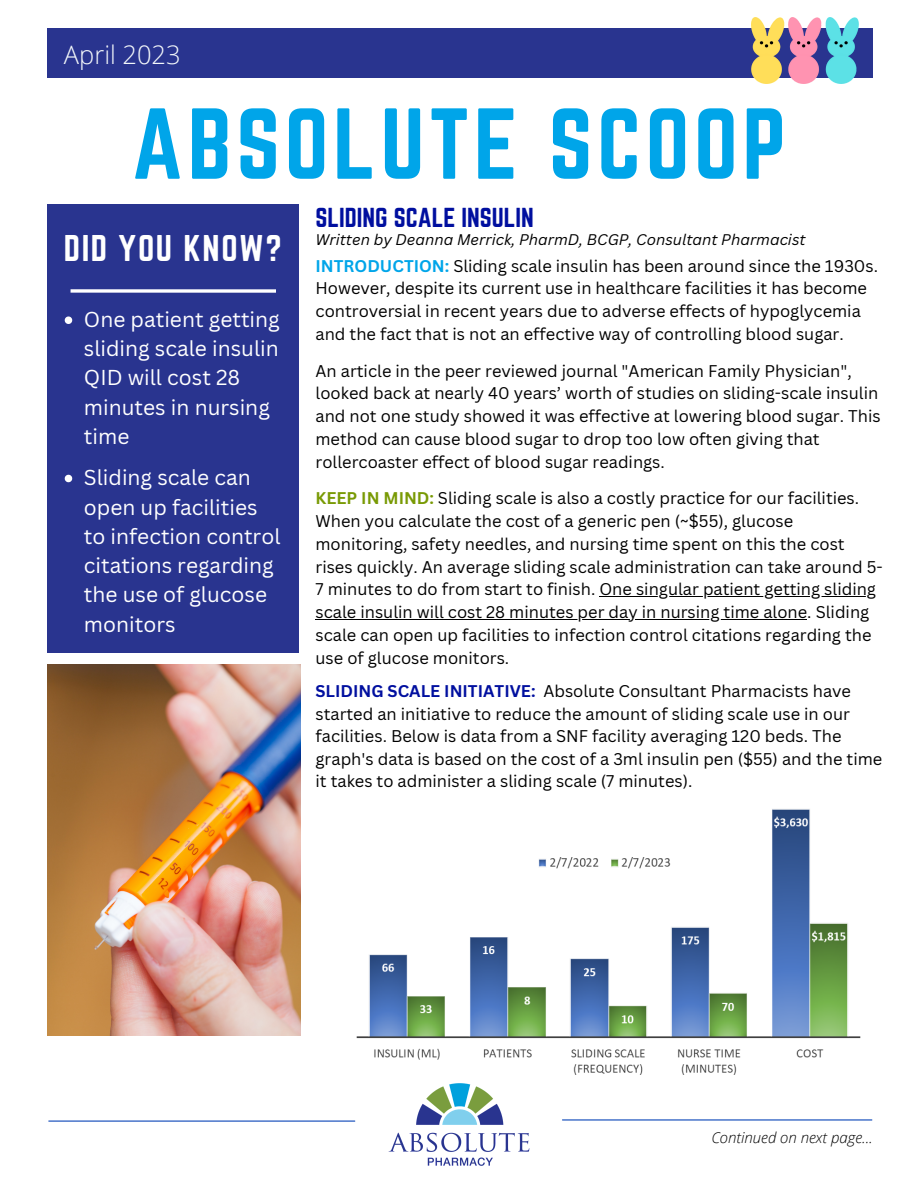
<style>
.page{position:relative;width:918px;height:1188px;background:#fff}
.page>*{position:absolute;margin:0;border:0;box-sizing:border-box;transform-origin:0 0}
.t1{font:88.05px "Norwester";letter-spacing:.05em;color:#00a5e9}
.t2{font:32.55px "Norwester";letter-spacing:.05em;color:#fff}
.t3{font:300 25.5px "Open Sans";color:#f3f7fa}
.t4{font:24px "Norwester";color:#000f9f}
.t5{font:21px/29.2px "Canva Sans";color:#fff}
.t6{font:16.5px/22.8px "Canva Sans";color:#000}
.t7{font:italic 15px "Canva Sans";color:#000}
.t8{font:italic 300 15px "Open Sans";color:#000}
.s1{font-weight:700;color:#00a5e9}
.s2{font-weight:700;color:#799a05}
.s3{font-weight:700;color:#000f9f}
</style>
<div class="page">
<div style="left:47px;top:28px;width:826px;height:50px;background:#29348f"></div>
<div style="left:47px;top:204px;width:252px;height:449px;background:#29348f"></div>
<hr style="left:49px;top:1121px;width:306px;height:1px;background:#0b46b8">
<hr style="left:562px;top:1119px;width:310px;height:2px;background:#0b46b8">
<img style="left:388px;top:1112px;width:142px;height:54px">
<svg style="left:70px;top:289px;width:206px;height:4px"></svg>
<img style="left:47px;top:665px;width:253px;height:371px">
<img style="left:751px;top:17px;width:107px;height:67px">
<img style="left:356px;top:809px;width:505px;height:303px">
<hr style="left:599px;top:596px;width:277px;height:1px;background:#000">
<hr style="left:316px;top:619px;width:491px;height:1px;background:#000">
<svg style="left:65px;top:316px;width:7px;height:8px"></svg>
<svg style="left:65px;top:475px;width:7px;height:7px"></svg>
<h3 class="t3" style="left:64px;top:37px;width:118px">April 2023</h3>
<h1 class="t1" style="left:132px;top:91px;width:656px">ABSOLUTE SCOOP</h1>
<h2 class="t2" style="left:64px;top:228px;width:220px">DID YOU KNOW?</h2>
<p class="t5" style="left:84px;top:304px;width:197px">One patient getting sliding scale insulin<br>QID will cost 28 minutes in nursing time</p>
<p class="t5" style="left:84px;top:462px;width:198px">Sliding scale can open up facilities to infection control citations regarding the use of glucose monitors</p>
<h3 class="t4" style="left:316px;top:203px;width:220px">SLIDING SCALE INSULIN</h3>
<p class="t7" style="left:316px;top:229px;width:491px">Written by Deanna Merrick, PharmD, BCGP, Consultant Pharmacist</p>
<p class="t6" style="left:316px;top:254px;width:564px"><span class="s1">INTRODUCTION:</span> Sliding scale insulin has been around since the 1930s.<br>However, despite its current use in healthcare facilities it has become controversial in recent years due to adverse effects of hypoglycemia and the fact that is not an effective way of controlling blood sugar.</p>
<p class="t6" style="left:316px;top:359px;width:567px">An article in the peer reviewed journal "American Family Physician", looked back at nearly 40 years’ worth of studies on sliding-scale insulin and not one study showed it was effective at lowering blood sugar. This method can cause blood sugar to drop too low often giving that rollercoaster effect of blood sugar readings.</p>
<p class="t6" style="left:316px;top:487px;width:569px"><span class="s2">KEEP IN MIND:</span> Sliding scale is also a costly practice for our facilities.<br>When you calculate the cost of a generic pen (~$55), glucose monitoring, safety needles, and nursing time spent on this the cost rises quickly. An average sliding scale administration can take around 5- 7 minutes to do from start to finish. One singular patient getting sliding scale insulin will cost 28 minutes per day in nursing time alone. Sliding scale can open up facilities to infection control citations regarding the use of glucose monitors.</p>
<p class="t6" style="left:316px;top:679px;width:568px"><span class="s3">SLIDING SCALE INITIATIVE:</span> Absolute Consultant Pharmacists have started an initiative to reduce the amount of sliding scale use in our facilities. Below is data from a SNF facility averaging 120 beds. The graph's data is based on the cost of a 3ml insulin pen ($55) and the time it takes to administer a sliding scale (7 minutes).</p>
<p class="t8" style="left:711px;top:1127px;width:163px">Continued on next page...</p>
</div>
